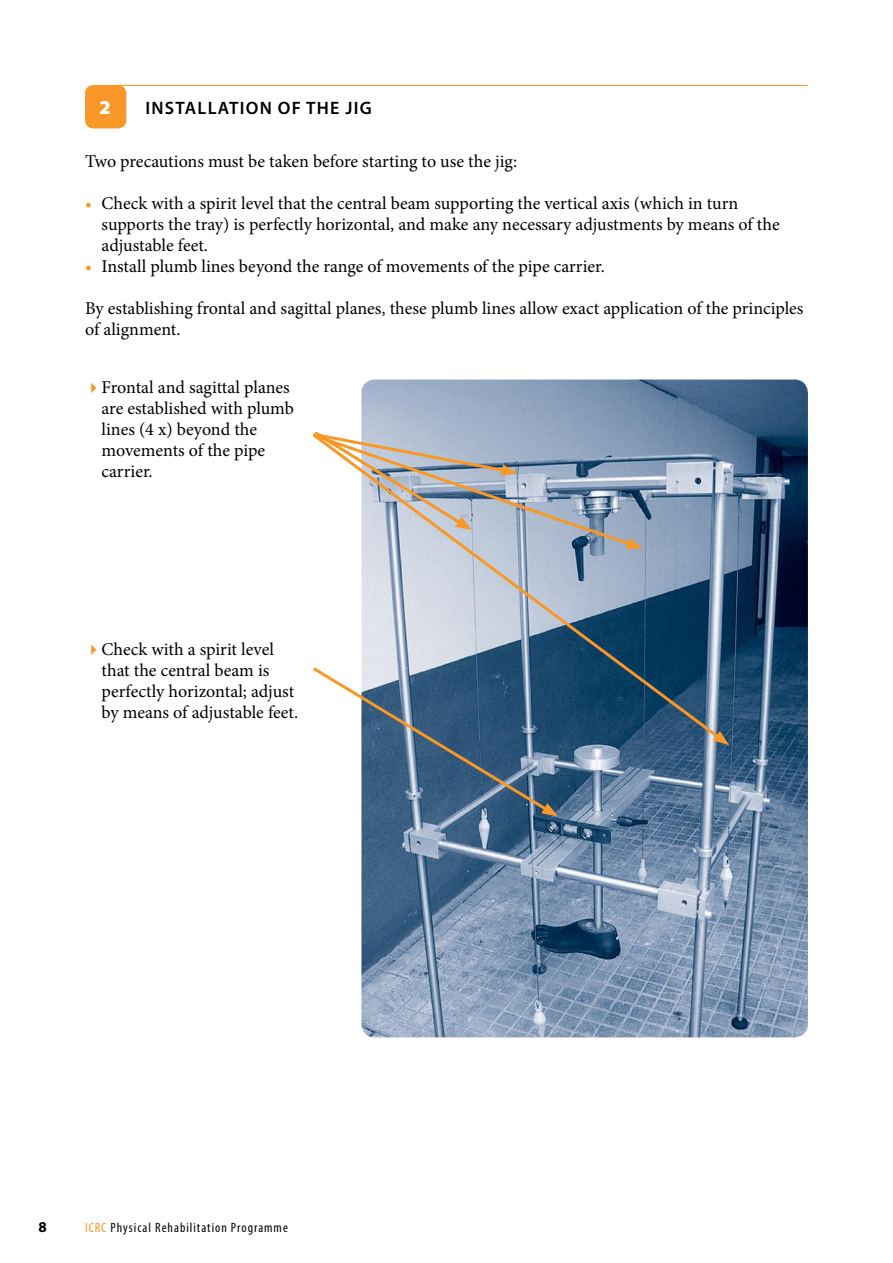
<style>
.page{position:relative;width:893px;height:1263px;background:#fff}
.page>*{position:absolute;margin:0;border:0;box-sizing:border-box;transform-origin:0 0}
.t1{font:900 19.65px "Myriad Pro";color:#fff}
.t2{font:18px/21px "Minion Pro";letter-spacing:-.005em;color:#000}
.t3{font:600 18px "Myriad Pro";letter-spacing:.07em;color:#000}
.t4{font:condensed 13.5px "Myriad Pro";letter-spacing:.075em;color:#000}
.s1{color:#f89828}
</style>
<div class="page">
<img style="left:361px;top:379px;width:447px;height:658px;border-radius:14px">
<div style="left:85px;top:85px;width:41px;height:43px;background:#f89828;border-radius:9px"></div>
<hr style="left:95px;top:85px;width:713px;height:1px;background:#f89828">
<svg style="left:313px;top:431px;width:412px;height:312px;background:#94a4b5"></svg>
<svg style="left:713px;top:731px;width:16px;height:14px"></svg>
<svg style="left:313px;top:665px;width:245px;height:151px"></svg>
<p class="t1" style="left:99px;top:94px;width:13px">2</p>
<p class="t3" style="left:145px;top:96px;width:228px">INSTALLATION OF THE JIG</p>
<p class="t2" style="left:85px;top:151px;width:434px">Two precautions must be taken before starting to use the jig:</p>
<p class="t2" style="left:102px;top:193px;width:680px;text-indent:-17px"><span class="s1">•</span> Check with a spirit level that the central beam supporting the vertical axis (which in turn supports the tray) is perfectly horizontal, and make any necessary adjustments by means of the adjustable feet.</p>
<p class="t2" style="left:85px;top:256px;width:521px"><span class="s1">•</span> Install plumb lines beyond the range of movements of the pipe carrier.</p>
<p class="t2" style="left:85px;top:298px;width:720px">By establishing frontal and sagittal planes, these plumb lines allow exact application of the principles of alignment.</p>
<p class="t2" style="left:102px;top:377px;width:194px;text-indent:-16px"><span class="s1">✔</span>Frontal and sagittal planes are established with plumb lines (4 x) beyond the movements of the pipe carrier.</p>
<p class="t2" style="left:102px;top:639px;width:198px;text-indent:-16px"><span class="s1">✔</span>Check with a spirit level that the central beam is perfectly horizontal; adjust by means of adjustable feet.</p>
<p class="t4" style="left:85px;top:1219px;width:204px"><span class="s1">ICRC</span> Physical Rehabilitation Programme</p>
</div>
